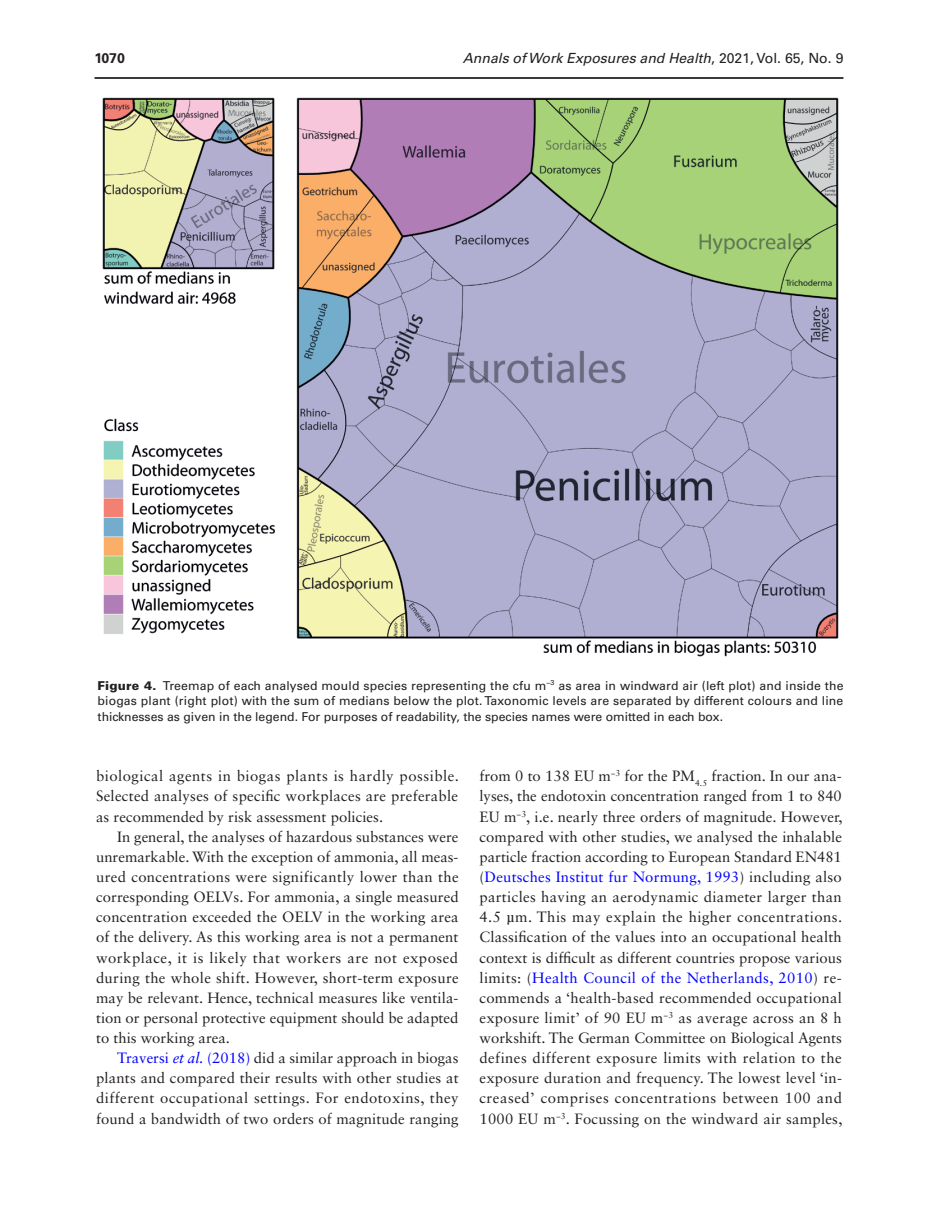
<style>
.page{position:relative;width:938px;height:1221px;background:#fff}
.page>*{position:absolute;margin:0;border:0;box-sizing:border-box;transform-origin:0 0}
.t1{font:14.88px/20.1px "Sabon LT Std";letter-spacing:.005em;color:#231f20;text-align:justify}
.t2{font:italic 14px "Univers LT Std";color:#231f20}
.t3{font:700 14px "Univers LT Std";color:#231f20}
.t4{font:12.25px/15.8px "Univers LT Std";color:#231f20;text-align:justify}
.s1{font-style:normal}
.s2{font-weight:900}
.s3{color:#00f}
.s4{font-style:italic;color:#00f}
.s5{font-family:"Gandhari Unicode"}
</style>
<div class="page">
<img style="left:102px;top:97px;width:737px;height:560px">
<hr style="left:94px;top:77px;width:749px;height:2px;background:#231f20">
<p class="t3" style="left:94px;top:50px;width:32px">1070</p>
<p class="t2" style="left:463px;top:50px;width:382px">Annals of Work Exposures and Health<span class="s1">, 2021, Vol. 65, No. 9</span></p>
<p class="t4" style="left:98px;top:677px;width:747px"><span class="s2">Figure 4.</span> Treemap of each analysed mould species representing the cfu m<sup>−3</sup> as area in windward air (left plot) and inside the biogas plant (right plot) with the sum of medians below the plot. Taxonomic levels are separated by different colours and line thicknesses as given in the legend. For purposes of readability, the species names were omitted in each box.</p>
<p class="t1" style="left:96px;top:765px;width:364px">biological agents in biogas plants is hardly possible.<br>Selected analyses of specific workplaces are preferable as recommended by risk assessment policies.</p>
<p class="t1" style="left:96px;top:826px;width:364px;text-indent:21px">In general, the analyses of hazardous substances were unremarkable. With the exception of ammonia, all meas&shy;ured concentrations were significantly lower than the corresponding OELVs. For ammonia, a single measured concentration exceeded the OELV in the working area of the delivery. As this working area is not a permanent workplace, it is likely that workers are not exposed during the whole shift. However, short-term exposure may be relevant. Hence, technical measures like ventila&shy;tion or personal protective equipment should be adapted to this working area.</p>
<p class="t1" style="left:96px;top:1047px;width:364px;text-indent:21px"><span class="s3">Traversi</span> <span class="s4">et al.</span> <span class="s3">(2018)</span> did a similar approach in biogas plants and compared their results with other studies at different occupational settings. For endotoxins, they found a bandwidth of two orders of magnitude ranging</p>
<p class="t1" style="left:479px;top:765px;width:365px">from 0 to 138 EU m<sup>−3</sup> for the PM<sub>4.5</sub> fraction. In our ana&shy;lyses, the endotoxin concentration ranged from 1 to 840<br>EU m<sup>−3</sup>, i.e. nearly three orders of magnitude. However, compared with other studies, we analysed the inhalable particle fraction according to European Standard EN481 (<span class="s3">Deutsches Institut fur Normung, 1993</span>) including also particles having an aerodynamic diameter larger than 4.5 <span class="s5">µ</span>m. This may explain the higher concentrations.<br>Classification of the values into an occupational health context is difficult as different countries propose various limits: (<span class="s3">Health Council of the Netherlands, 2010</span>) re&shy;commends a ‘health-based recommended occupational exposure limit’ of 90 EU m<sup>−3</sup> as average across an 8 h workshift. The German Committee on Biological Agents defines different exposure limits with relation to the exposure duration and frequency. The lowest level ‘in&shy;creased’ comprises concentrations between 100 and 1000 EU m<sup>−3</sup>. Focussing on the windward air samples,</p>
</div>
